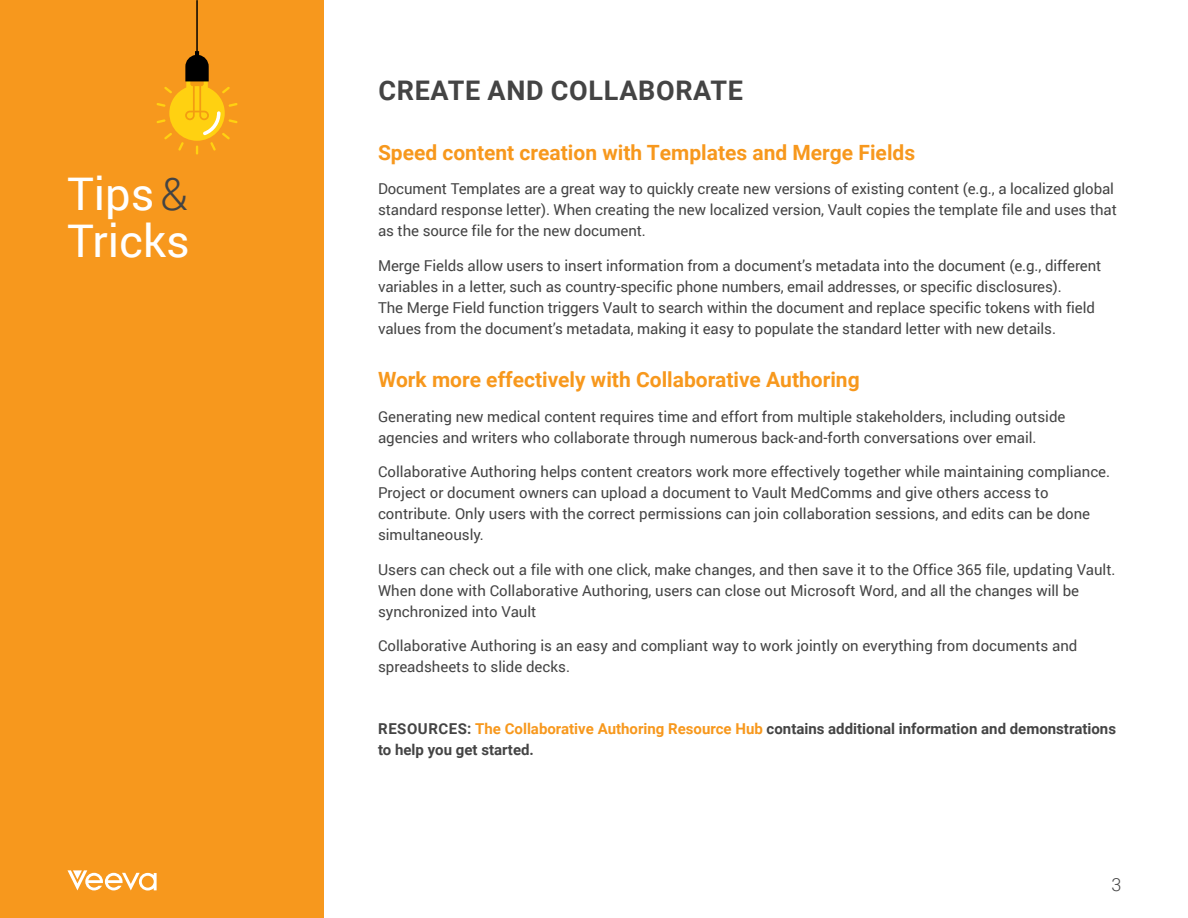
<style>
.page{position:relative;width:1188px;height:918px;background:#fff}
.page>*{position:absolute;margin:0;border:0;box-sizing:border-box;transform-origin:0 0}
.t1{font:45px/46.5px "Roboto";color:#fff}
.Orange_Head_CAPS{font:700 27px "Roboto";letter-spacing:.025em;color:#444}
.Callout{font:700 21px "Roboto";color:#f7981d}
.t2{font:300 18px "Roboto";color:#444}
._10_14{font:15px/21px "Roboto";color:#444}
._10_14-2{font:700 15px/21px "Roboto";color:#444}
.s1{font-weight:300;color:#444}
.s2{color:#f7981d}
</style>
<div class="page">
<div style="left:0;top:0;width:324px;height:918px;background:#f7981d"></div>
<svg style="left:157px;top:0;width:80px;height:155px"></svg>
<svg style="left:68px;top:870px;width:89px;height:21px"></svg>
<p class="t1" style="left:68px;top:169px;width:124px">Tips<span class="s1">&amp;<br></span>Tricks</p>
<p class="Orange_Head_CAPS" style="left:378px;top:71px;width:366px">CREATE AND COLLABORATE</p>
<p class="Callout" style="left:378px;top:138px;width:539px">Speed content creation with Templates and Merge Fields</p>
<p class="_10_14" style="left:378px;top:178px;width:741px">Document Templates are a great way to quickly create new versions of existing content (e.g., a localized global standard response letter). When creating the new localized version, Vault copies the template file and uses that as the source file for the new document.</p>
<p class="_10_14" style="left:378px;top:255px;width:725px">Merge Fields allow users to insert information from a document’s metadata into the document (e.g., different variables in a letter, such as country-specific phone numbers, email addresses, or specific disclosures).<br>The Merge Field function triggers Vault to search within the document and replace specific tokens with field values from the document’s metadata, making it easy to populate the standard letter with new details.</p>
<p class="Callout" style="left:378px;top:365px;width:483px">Work more effectively with Collaborative Authoring</p>
<p class="_10_14" style="left:378px;top:405px;width:689px">Generating new medical content requires time and effort from multiple stakeholders, including outside agencies and writers who collaborate through numerous back-and-forth conversations over email.</p>
<p class="_10_14" style="left:378px;top:461px;width:734px">Collaborative Authoring helps content creators work more effectively together while maintaining compliance.<br>Project or document owners can upload a document to Vault MedComms and give others access to contribute. Only users with the correct permissions can join collaboration sessions, and edits can be done simultaneously.</p>
<p class="_10_14" style="left:378px;top:558px;width:739px">Users can check out a file with one click, make changes, and then save it to the Office 365 file, updating Vault.<br>When done with Collaborative Authoring, users can close out Microsoft Word, and all the changes will be synchronized into Vault</p>
<p class="_10_14" style="left:378px;top:635px;width:701px">Collaborative Authoring is an easy and compliant way to work jointly on everything from documents and spreadsheets to slide decks.</p>
<p class="_10_14-2" style="left:378px;top:717px;width:740px">RESOURCES: <span class="s2">The Collaborative Authoring Resource Hub</span> contains additional information and demonstrations to help you get started.</p>
<p class="t2" style="left:1111px;top:872px;width:11px">3</p>
</div>
